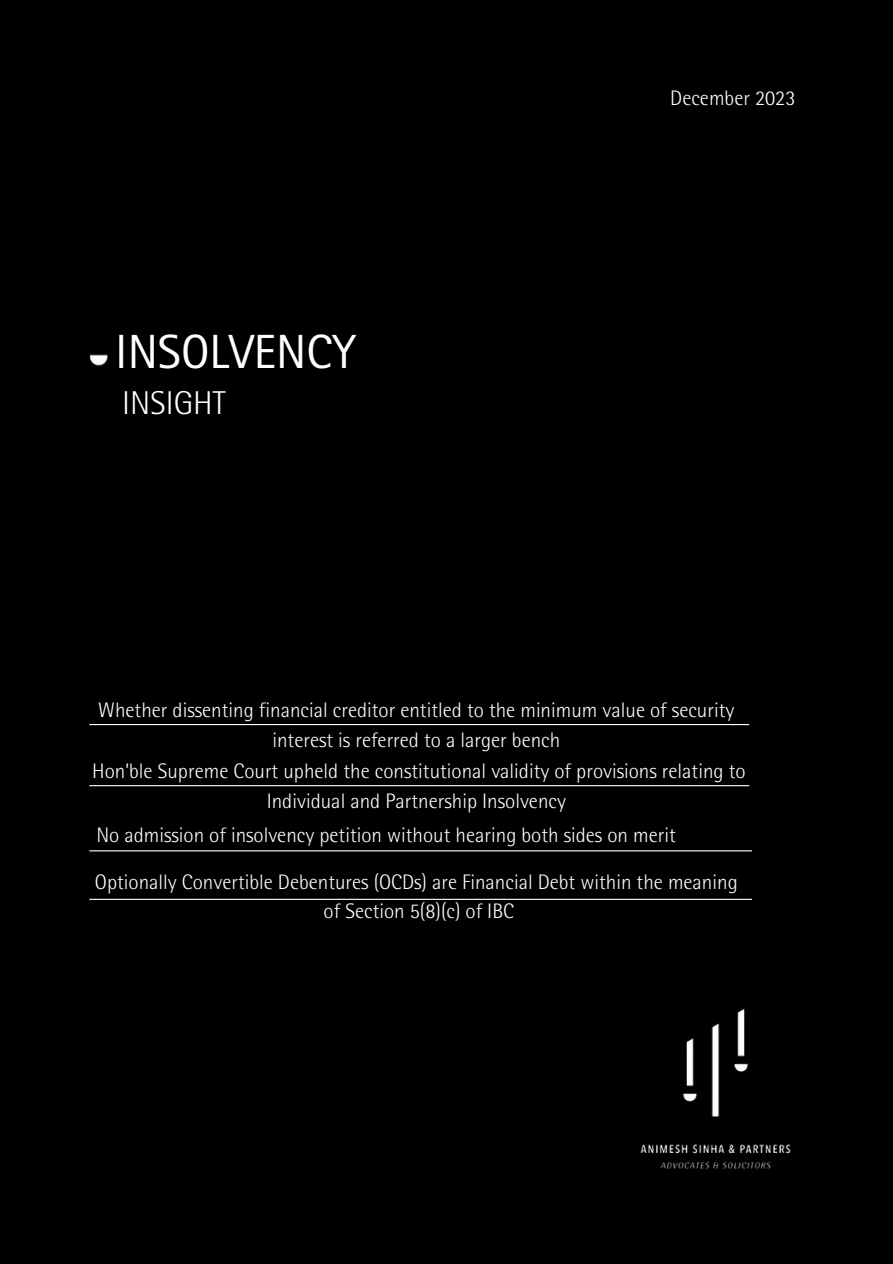
<style>
.page{position:relative;width:893px;height:1264px;background:#fff}
.page>*{position:absolute;margin:0;border:0;box-sizing:border-box;transform-origin:0 0}
.t1{font:48px "Rotis Sans Serif Std";color:#fff}
.t2{font:300 33px "Rotis Semi Sans Std";color:#fff}
.t3{font:300 21px/29.2px "Rotis Semi Sans Std";color:#fff;text-align:center}
</style>
<div class="page">
<div style="left:0;top:0;width:892px;height:1263px;background:#000"></div>
<img style="left:640px;top:1008px;width:151px;height:161px">
<hr style="left:89px;top:724px;width:660px;height:1px;background:#fff">
<hr style="left:89px;top:785px;width:660px;height:1px;background:#fff">
<hr style="left:89px;top:850px;width:663px;height:1px;background:#fff">
<img style="left:89px;top:354px;width:19px;height:12px">
<hr style="left:89px;top:898px;width:663px;height:1px;background:#fff">
<p class="t1" style="left:115px;top:334px;width:242px">INSOLVENCY</p>
<p class="t2" style="left:122px;top:391px;width:105px">INSIGHT</p>
<p class="t3" style="left:670px;top:86px;width:127px">December 2023</p>
<p class="t3" style="left:98px;top:698px;width:637px">Whether dissenting financial creditor entitled to the minimum value of security interest is referred to a larger bench</p>
<p class="t3" style="left:92px;top:759px;width:654px">Hon’ble Supreme Court upheld the constitutional validity of provisions relating to<br>Individual and Partnership Insolvency</p>
<p class="t3" style="left:96px;top:822px;width:581px">No admission of insolvency petition without hearing both sides on merit</p>
<p class="t3" style="left:95px;top:869px;width:644px">Optionally Convertible Debentures (OCDs) are Financial Debt within the meaning</p>
<p class="t3" style="left:323px;top:899px;width:192px">of Section 5(8)(c) of IBC</p>
</div>
